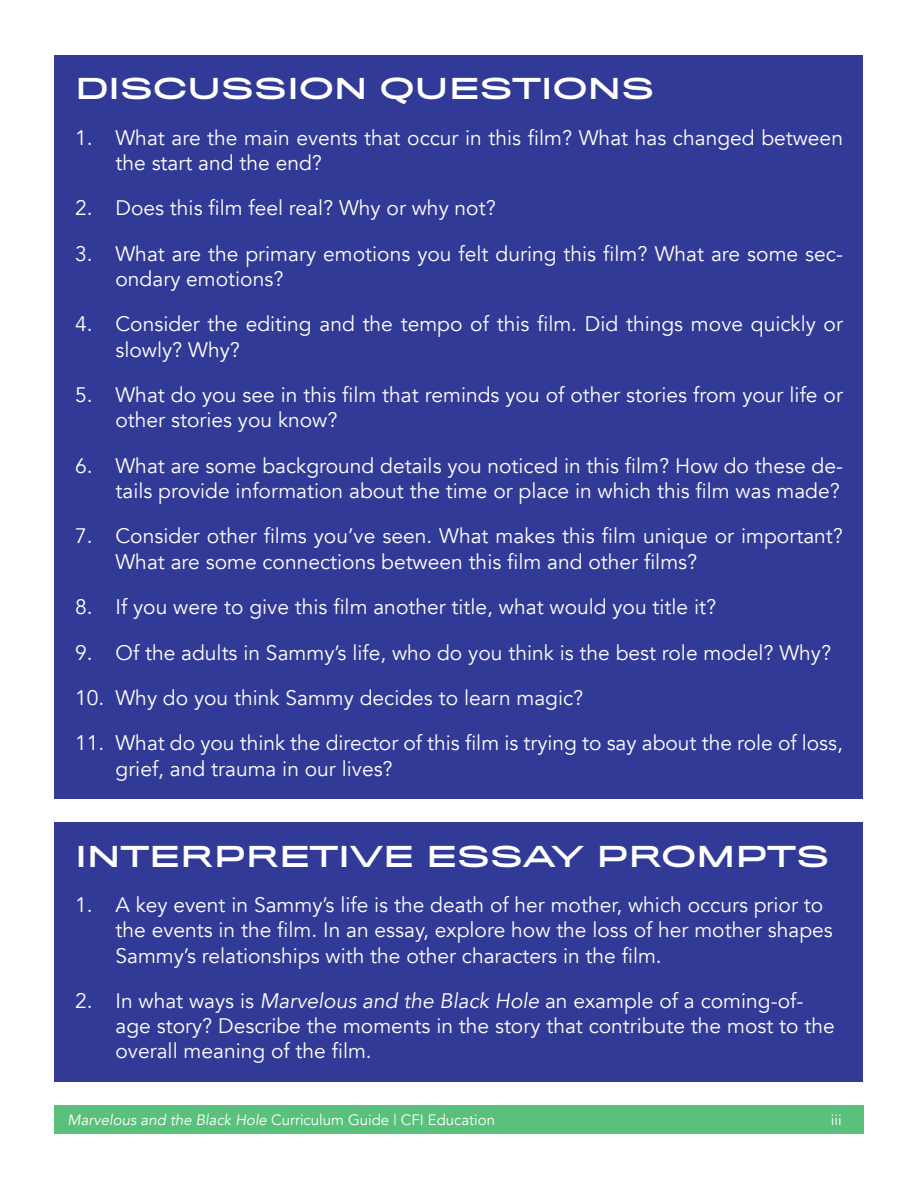
<style>
.page{position:relative;width:918px;height:1188px;background:#fff}
.page>*{position:absolute;margin:0;border:0;box-sizing:border-box;transform-origin:0 0}
.t1{font:27px "Titling Gothic FB Extended Standard";color:#fff}
.t2{font:21px/25.2px "Avenir";color:#fff}
.t3{font:15px "Avenir";color:#fff}
.s1{font-style:italic}
</style>
<div class="page">
<div style="left:54px;top:1105px;width:810px;height:29px;background:#59c17c"></div>
<div style="left:55px;top:55px;width:808px;height:744px;background:#313a97"></div>
<div style="left:55px;top:822px;width:808px;height:259px;background:#313a97"></div>
<p class="t1" style="left:75px;top:72px;width:581px">DISCUSSION QUESTIONS</p>
<p class="t2" style="left:116px;top:125px;width:729px;text-indent:-41px">1. What are the main events that occur in this film? What has changed between the start and the end?</p>
<p class="t2" style="left:75px;top:196px;width:422px">2. Does this film feel real? Why or why not?</p>
<p class="t2" style="left:116px;top:241px;width:729px;text-indent:-41px">3. What are the primary emotions you felt during this film? What are some sec&shy;ondary emotions?</p>
<p class="t2" style="left:116px;top:312px;width:729px;text-indent:-41px">4. Consider the editing and the tempo of this film. Did things move quickly or slowly? Why?</p>
<p class="t2" style="left:116px;top:383px;width:729px;text-indent:-41px">5. What do you see in this film that reminds you of other stories from your life or other stories you know?</p>
<p class="t2" style="left:75px;top:453px;width:770px;text-align:right">6. What are some background details you noticed in this film? How do these de&shy;tails provide information about the time or place in which this film was made?</p>
<p class="t2" style="left:116px;top:524px;width:729px;text-indent:-41px">7. Consider other films you’ve seen. What makes this film unique or important?<br>What are some connections between this film and other films?</p>
<p class="t2" style="left:75px;top:595px;width:643px">8. If you were to give this film another title, what would you title it?</p>
<p class="t2" style="left:75px;top:640px;width:758px">9. Of the adults in Sammy’s life, who do you think is the best role model? Why?</p>
<p class="t2" style="left:75px;top:685px;width:510px">10. Why do you think Sammy decides to learn magic?</p>
<p class="t2" style="left:116px;top:731px;width:729px;text-indent:-41px">11. What do you think the director of this film is trying to say about the role of loss, grief, and trauma in our lives?</p>
<p class="t1" style="left:75px;top:839px;width:756px">INTERPRETIVE ESSAY PROMPTS</p>
<p class="t2" style="left:116px;top:893px;width:719px;text-indent:-41px">1. A key event in Sammy’s life is the death of her mother, which occurs prior to the events in the film. In an essay, explore how the loss of her mother shapes<br>Sammy’s relationships with the other characters in the film.</p>
<p class="t2" style="left:116px;top:989px;width:721px;text-indent:-41px">2. In what ways is <span class="s1">Marvelous and the Black Hole</span> an example of a coming-of&shy;age story? Describe the moments in the story that contribute the most to the overall meaning of the film.</p>
<p class="t3" style="left:68px;top:1111px;width:429px"><span class="s1">Marvelous and the Black Hole</span> Curriculum Guide | CFI Education</p>
<p class="t3" style="left:831px;top:1111px;width:12px">iii</p>
</div>
